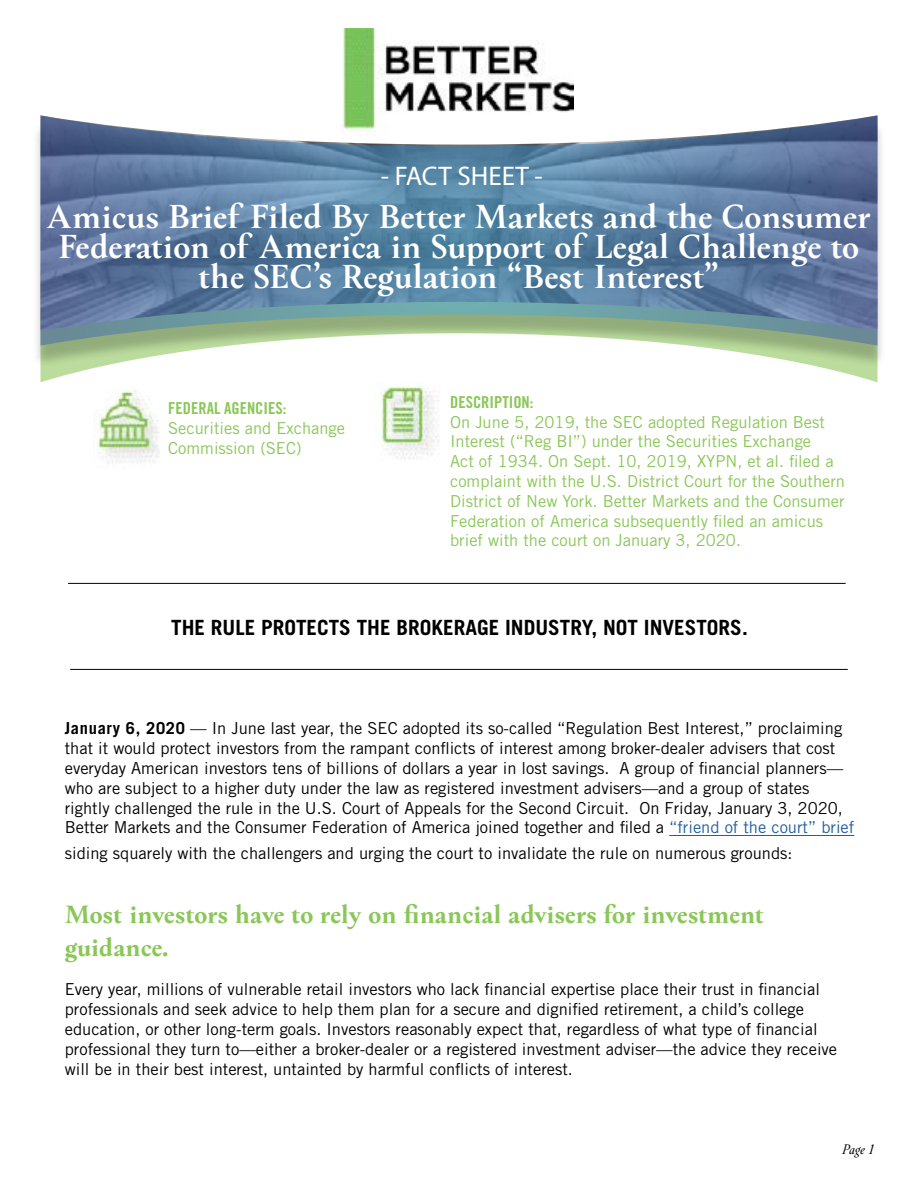
<style>
.page{position:relative;width:918px;height:1188px;background:#fff}
.page>*{position:absolute;margin:0;border:0;box-sizing:border-box;transform-origin:0 0}
.t1{font:800 36px/30px "W Hermann";letter-spacing:-.005em;color:#fff;text-align:center}
.t2{font:900 27px/32.4px "W Hermann";letter-spacing:-.01em;color:#8ac758}
.t3{font:27px "Myriad Pro";color:#fff}
.t4{font:700 21px "Trade Gothic LT Std";color:#000}
.t5{font:16.5px/19.8px "Trade Gothic LT Std";color:#000}
.t6{font:16.5px/19.8px "Trade Gothic LT Std";color:#8ac758}
.t7{font:16.5px "Trade Gothic LT Std Bd Cn 20";color:#8ac758}
.t8{font:italic 15px "W Hermann";color:#000}
.s1{font-weight:700}
.s2{color:#215e9e}
</style>
<div class="page">
<svg style="left:40px;top:368px;width:838px;height:14px"></svg>
<img style="left:342px;top:28px;width:232px;height:87px">
<hr style="left:669px;top:835px;width:185px;height:1px;background:#215e9e">
<div style="left:32px;top:122px;width:854px;height:246px;background:#000;opacity:.41"></div>
<svg style="left:40px;top:115px;width:838px;height:231px;background:#7190a7"></svg>
<img style="left:374px;top:386px;width:65px;height:73px">
<img style="left:95px;top:390px;width:65px;height:73px">
<hr style="left:68px;top:583px;width:778px;height:1px;background:#000">
<hr style="left:70px;top:669px;width:778px;height:1px;background:#000">
<h2 class="t3" style="left:381px;top:159px;width:164px">- FACT SHEET -</h2>
<h1 class="t1" style="left:47px;top:199px;width:826px">Amicus Brief Filed By Better Markets and the Consumer<br>Federation of America in Support of Legal Challenge to the SEC’s Regulation “Best Interest”</h1>
<p class="t7" style="left:168px;top:398px;width:120px">FEDERAL AGENCIES:</p>
<p class="t6" style="left:168px;top:418px;width:178px">Securities and Exchange<br>Commission (SEC)</p>
<p class="t7" style="left:450px;top:392px;width:85px">DESCRIPTION:</p>
<p class="t6" style="left:450px;top:412px;width:396px">On June 5, 2019, the SEC adopted Regulation Best Interest (“Reg BI”) under the Securities Exchange<br>Act of 1934. On Sept. 10, 2019, XYPN, et al. filed a complaint with the U.S. District Court for the Southern District of New York. Better Markets and the Consumer Federation of America subsequently filed an amicus brief with the court on January 3, 2020.</p>
<p class="t4" style="left:171px;top:615px;width:578px">THE RULE PROTECTS THE BROKERAGE INDUSTRY, NOT INVESTORS.</p>
<p class="t5" style="left:65px;top:718px;width:791px"><span class="s1">January 6, 2020</span> — In June last year, the SEC adopted its so-called “Regulation Best Interest,” proclaiming that it would protect investors from the rampant conflicts of interest among broker-dealer advisers that cost everyday American investors tens of billions of dollars a year in lost savings. A group of financial planners— who are subject to a higher duty under the law as registered investment advisers—and a group of states rightly challenged the rule in the U.S. Court of Appeals for the Second Circuit. On Friday, January 3, 2020, Better Markets and the Consumer Federation of America joined together and filed a <span class="s2">“friend of the court” brief</span></p>
<p class="t5" style="left:65px;top:843px;width:729px">siding squarely with the challengers and urging the court to invalidate the rule on numerous grounds:</p>
<h2 class="t2" style="left:65px;top:896px;width:701px">Most investors have to rely on financial advisers for investment guidance.</h2>
<p class="t5" style="left:65px;top:979px;width:774px">Every year, millions of vulnerable retail investors who lack financial expertise place their trust in financial professionals and seek advice to help them plan for a secure and dignified retirement, a child’s college education, or other long-term goals. Investors reasonably expect that, regardless of what type of financial professional they turn to—either a broker-dealer or a registered investment adviser—the advice they receive will be in their best interest, untainted by harmful conflicts of interest.</p>
<p class="t8" style="left:843px;top:1138px;width:34px">Page 1</p>
</div>
